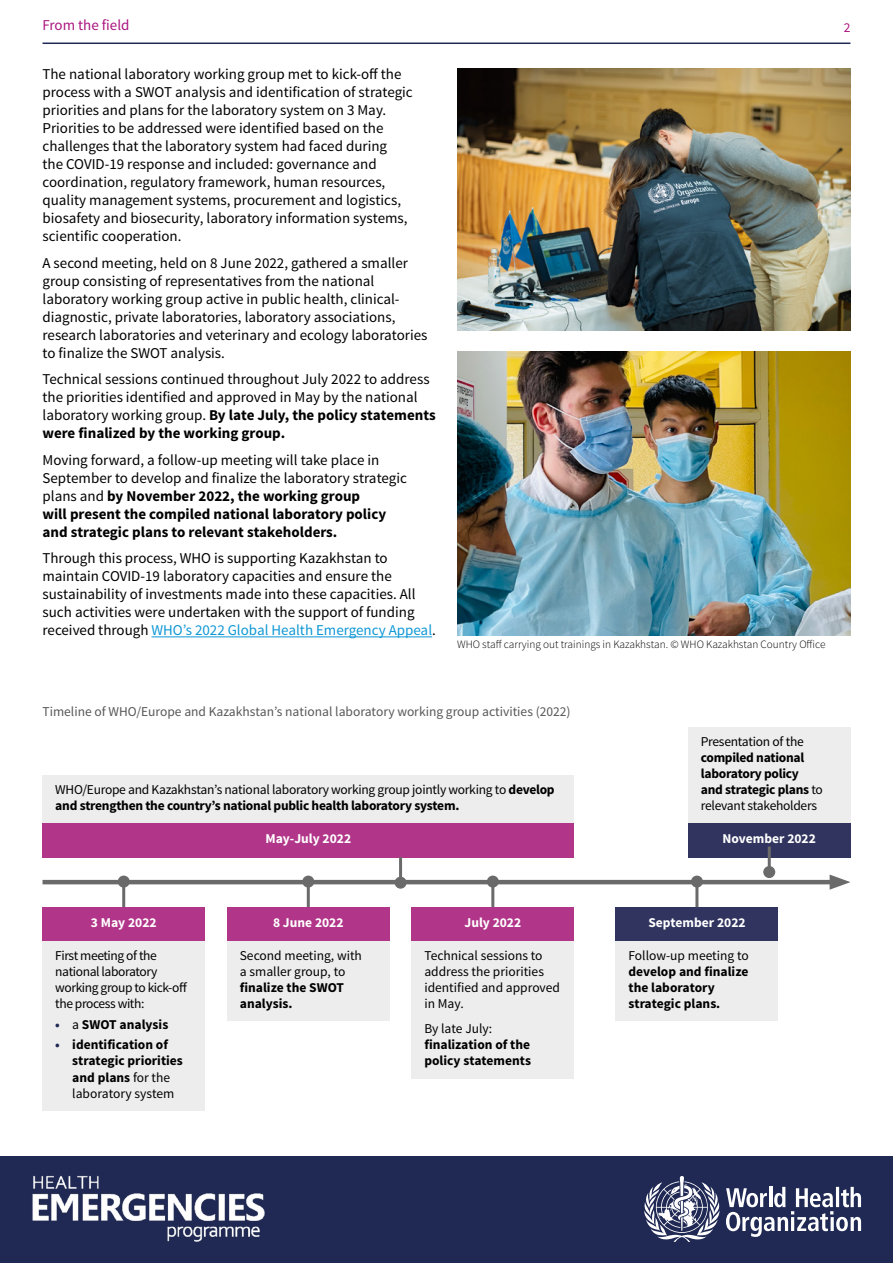
<style>
.page{position:relative;width:893px;height:1263px;background:#fff}
.page>*{position:absolute;margin:0;border:0;box-sizing:border-box;transform-origin:0 0}
.t1{font:15px/18px "Source Sans Pro";color:#000}
.t2{font:700 15px/18px "Source Sans Pro";color:#000}
.t3{font:15px "Source Sans Pro";color:#aa157f}
.t4{font:13.5px/16.2px "Source Sans Pro";letter-spacing:-.02em;color:#000}
.t5{font:700 13.5px/16.2px "Source Sans Pro";color:#000}
.t6{font:13.5px/16.2px "Source Sans Pro";color:#000}
.t7{font:13.5px "Source Sans Pro";color:#575756}
.t8{font:700 13.5px/16.2px "Source Sans Pro";letter-spacing:-.02em;color:#000}
.t9{font:700 13.5px "Source Sans Pro";color:#fff}
.t10{font:13.5px "Source Sans Pro";color:#aa157f}
.t11{font:300 11.25px "Source Sans Pro";color:#000}
.s1{font-weight:700}
.s2{font-weight:400}
.s3{color:#0e97d5}
.s4{color:#1f2954}
</style>
<div class="page">
<div style="left:0;top:1157px;width:893px;height:106px;background:#1f2954"></div>
<img style="left:11px;top:1156px;width:275px;height:86px">
<svg style="left:644px;top:1176px;width:217px;height:66px"></svg>
<hr style="left:43px;top:43px;width:807px;height:1px;background:#1f2954">
<hr style="left:152px;top:636px;width:280px;height:1px;background:#0e97d5">
<img style="left:457px;top:68px;width:393px;height:263px">
<img style="left:457px;top:352px;width:393px;height:283px">
<div style="left:43px;top:775px;width:531px;height:48px;background:#ededed"></div>
<div style="left:43px;top:823px;width:531px;height:34px;background:#b13589"></div>
<div style="left:688px;top:727px;width:162px;height:96px;background:#ededed"></div>
<div style="left:688px;top:823px;width:162px;height:34px;background:#31345f"></div>
<div style="left:43px;top:907px;width:162px;height:34px;background:#b13589"></div>
<div style="left:43px;top:941px;width:162px;height:170px;background:#ededed"></div>
<div style="left:227px;top:907px;width:162px;height:34px;background:#b13589"></div>
<div style="left:227px;top:941px;width:162px;height:80px;background:#ededed"></div>
<div style="left:412px;top:907px;width:162px;height:34px;background:#b13589"></div>
<div style="left:616px;top:907px;width:162px;height:34px;background:#31345f"></div>
<div style="left:412px;top:941px;width:162px;height:137px;background:#ededed"></div>
<div style="left:616px;top:941px;width:162px;height:80px;background:#ededed"></div>
<hr style="left:43px;top:880px;width:795px;height:4px;background:#6a6a6a">
<svg style="left:830px;top:874px;width:20px;height:16px"></svg>
<hr style="left:122px;top:881px;width:3px;height:26px;background:#6a6a6a">
<div style="left:118px;top:875px;width:12px;height:12px;background:#6a6a6a;border-radius:50%"></div>
<hr style="left:768px;top:846px;width:3px;height:26px;background:#6a6a6a">
<div style="left:763px;top:866px;width:12px;height:12px;background:#6a6a6a;border-radius:50%"></div>
<hr style="left:399px;top:857px;width:3px;height:26px;background:#6a6a6a">
<div style="left:395px;top:877px;width:12px;height:12px;background:#6a6a6a;border-radius:50%"></div>
<hr style="left:307px;top:881px;width:3px;height:26px;background:#6a6a6a">
<div style="left:302px;top:875px;width:12px;height:12px;background:#6a6a6a;border-radius:50%"></div>
<hr style="left:491px;top:881px;width:3px;height:26px;background:#6a6a6a">
<div style="left:487px;top:875px;width:12px;height:12px;background:#6a6a6a;border-radius:50%"></div>
<hr style="left:695px;top:881px;width:3px;height:26px;background:#6a6a6a">
<div style="left:691px;top:875px;width:12px;height:12px;background:#6a6a6a;border-radius:50%"></div>
<p class="t3" style="left:43px;top:16px;width:89px">From the field</p>
<p class="t10" style="left:844px;top:19px;width:8px">2</p>
<p class="t1" style="left:43px;top:66px;width:372px">The national laboratory working group met to kick-off the process with a SWOT analysis and identification of strategic priorities and plans for the laboratory system on 3 May.<br>Priorities to be addressed were identified based on the challenges that the laboratory system had faced during<br>the COVID-19 response and included: governance and coordination, regulatory framework, human resources, quality management systems, procurement and logistics, biosafety and biosecurity, laboratory information systems, scientific cooperation.</p>
<p class="t1" style="left:43px;top:254px;width:386px">A second meeting, held on 8 June 2022, gathered a smaller group consisting of representatives from the national laboratory working group active in public health, clinical&shy;diagnostic, private laboratories, laboratory associations, research laboratories and veterinary and ecology laboratories to finalize the SWOT analysis.</p>
<p class="t1" style="left:43px;top:371px;width:395px">Technical sessions continued throughout July 2022 to address the priorities identified and approved in May by the national laboratory working group. <span class="s1">By late July, the policy statements were finalized by the working group.</span></p>
<p class="t2" style="left:43px;top:451px;width:366px"><span class="s2">Moving forward, a follow-up meeting will take place in September to develop and finalize the laboratory strategic plans and</span> by November 2022, the working group<br>will present the compiled national laboratory policy and strategic plans to relevant stakeholders.</p>
<p class="t1" style="left:43px;top:550px;width:395px">Through this process, WHO is supporting Kazakhstan to maintain COVID-19 laboratory capacities and ensure the sustainability of investments made into these capacities. All such activities were undertaken with the support of funding received through <span class="s3">WHO’s 2022 Global Health Emergency Appeal</span>.</p>
<p class="t11" style="left:457px;top:637px;width:370px">WHO staff carrying out trainings in Kazakhstan. © WHO Kazakhstan Country Office</p>
<p class="t7" style="left:43px;top:703px;width:530px">Timeline of WHO/Europe and Kazakhstan’s national laboratory working group activities (2022)</p>
<p class="t4" style="left:55px;top:782px;width:501px">WHO/Europe and Kazakhstan’s national laboratory working group jointly working to <span class="s1">develop and strengthen the country’s national public health laboratory system.</span></p>
<p class="t9" style="left:265px;top:830px;width:87px">May-July 2022</p>
<p class="t4" style="left:701px;top:733px;width:104px">Presentation of the</p>
<p class="t8" style="left:701px;top:750px;width:124px">compiled national laboratory policy and strategic plans <span class="s2">to relevant stakeholders</span></p>
<p class="t9" style="left:723px;top:830px;width:95px">November 2022</p>
<p class="t9" style="left:91px;top:914px;width:67px">3 May 2022</p>
<p class="t4" style="left:55px;top:947px;width:133px">First meeting of the national laboratory working group to kick-off the process with:</p>
<p class="t5" style="left:55px;top:1017px;width:115px"><span class="s4">•</span> <span class="s2">a</span> SWOT analysis</p>
<p class="t5" style="left:72px;top:1037px;width:112px;text-indent:-17px"><span class="s4">•</span> identification of strategic priorities and plans <span class="s2">for the laboratory system</span></p>
<p class="t9" style="left:273px;top:914px;width:72px">8 June 2022</p>
<p class="t6" style="left:240px;top:947px;width:124px">Second meeting, with a smaller group, to</p>
<p class="t5" style="left:240px;top:980px;width:106px">finalize the SWOT analysis.</p>
<p class="t9" style="left:464px;top:914px;width:58px">July 2022</p>
<p class="t9" style="left:648px;top:914px;width:99px">September 2022</p>
<p class="t6" style="left:424px;top:947px;width:137px">Technical sessions to address the priorities identified and approved in May.</p>
<p class="t6" style="left:424px;top:1021px;width:69px">By late July:</p>
<p class="t5" style="left:424px;top:1037px;width:108px">finalization of the policy statements</p>
<p class="t6" style="left:628px;top:947px;width:122px">Follow-up meeting to</p>
<p class="t5" style="left:628px;top:964px;width:121px">develop and finalize the laboratory strategic plans.</p>
</div>
